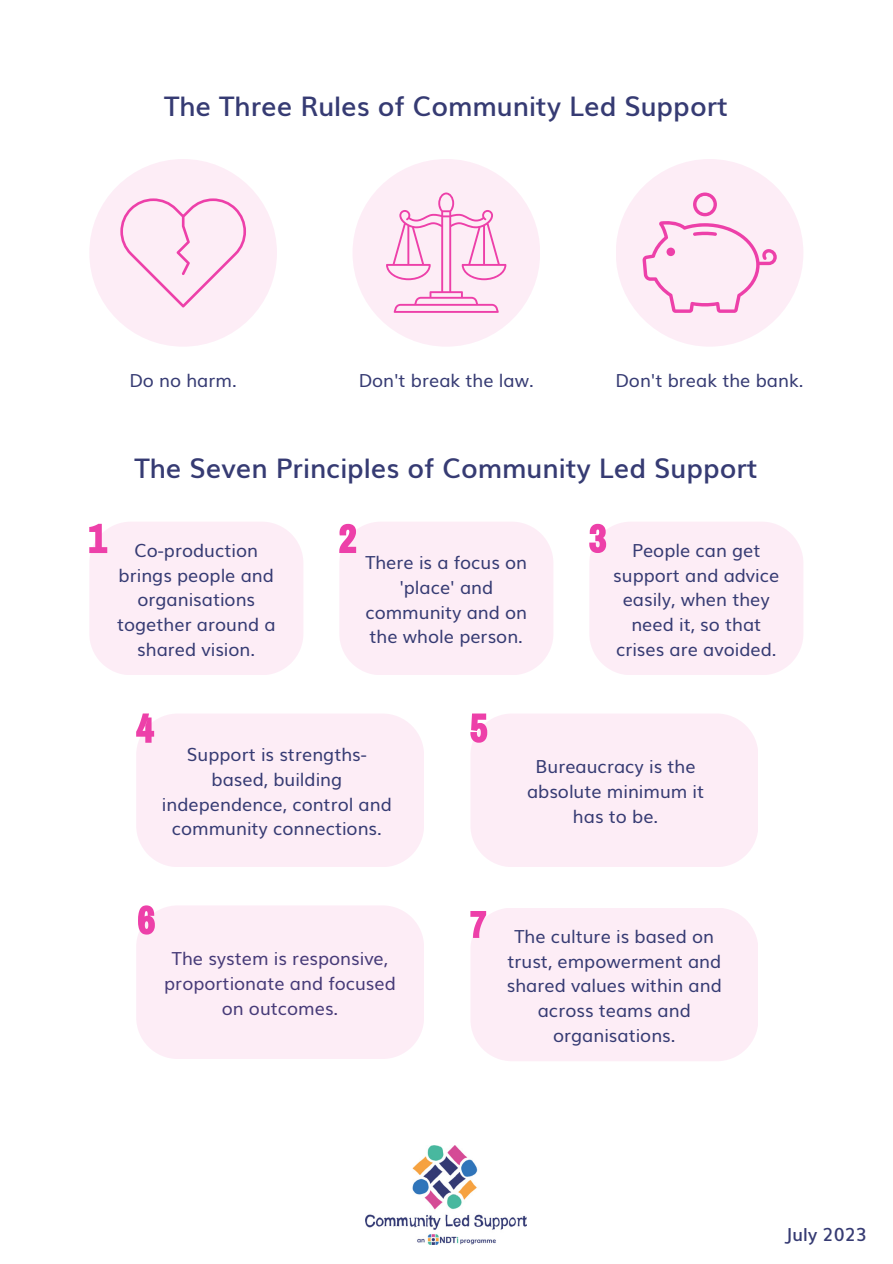
<style>
.page{position:relative;width:893px;height:1264px;background:#fff}
.page>*{position:absolute;margin:0;border:0;box-sizing:border-box;transform-origin:0 0}
.t1{font:600 27px "Muli";color:#363b73}
.t2{font:18px/24.8px "Muli";color:#363b73;text-align:center}
.t3{font:600 18px "Muli";color:#363b73}
</style>
<div class="page">
<img style="left:366px;top:1145px;width:160px;height:98px">
<div style="left:89px;top:159px;width:188px;height:188px;background:#fdedf6;border-radius:50%"></div>
<div style="left:352px;top:159px;width:188px;height:188px;background:#fdedf6;border-radius:50%"></div>
<svg style="left:386px;top:192px;width:120px;height:121px"></svg>
<svg style="left:120px;top:198px;width:126px;height:109px"></svg>
<div style="left:615px;top:159px;width:188px;height:188px;background:#fdedf6;border-radius:50%"></div>
<svg style="left:642px;top:192px;width:134px;height:121px"></svg>
<div style="left:89px;top:522px;width:214px;height:153px;background:#fdedf6"></div>
<div style="left:339px;top:522px;width:214px;height:153px;background:#fdedf6"></div>
<div style="left:589px;top:522px;width:214px;height:153px;background:#fdedf6"></div>
<div style="left:136px;top:713px;width:288px;height:154px;background:#fdedf6"></div>
<div style="left:470px;top:713px;width:288px;height:154px;background:#fdedf6"></div>
<div style="left:136px;top:905px;width:288px;height:154px;background:#fdedf6"></div>
<div style="left:470px;top:908px;width:288px;height:153px;background:#fdedf6"></div>
<p class="t1" style="left:164px;top:84px;width:565px">The Three Rules of Community Led Support</p>
<p class="t2" style="left:129px;top:367px;width:109px">Do no harm.</p>
<p class="t2" style="left:358px;top:367px;width:177px">Don't break the law.</p>
<p class="t2" style="left:615px;top:367px;width:189px">Don't break the bank.</p>
<p class="t1" style="left:134px;top:446px;width:625px">The Seven Principles of Community Led Support</p>
<p class="t2" style="left:117px;top:536px;width:160px">Co-production brings people and organisations together around a shared vision.</p>
<p class="t2" style="left:365px;top:549px;width:163px">There is a focus on 'place' and community and on the whole person.</p>
<p class="t2" style="left:613px;top:536px;width:168px">People can get support and advice easily, when they need it, so that crises are avoided.</p>
<p class="t2" style="left:187px;top:740px;width:181px">Support is strengths-</p>
<p class="t2" style="left:162px;top:765px;width:231px">based, building independence, control and community connections.</p>
<p class="t2" style="left:164px;top:945px;width:233px">The system is responsive, proportionate and focused on outcomes.</p>
<p class="t2" style="left:527px;top:753px;width:179px">Bureaucracy is the absolute minimum it has to be.</p>
<p class="t2" style="left:514px;top:922px;width:201px">The culture is based on</p>
<p class="t2" style="left:507px;top:947px;width:216px">trust, empowerment and shared values within and across teams and organisations.</p>
<p class="t3" style="left:784px;top:1220px;width:84px">July 2023</p>
</div>
